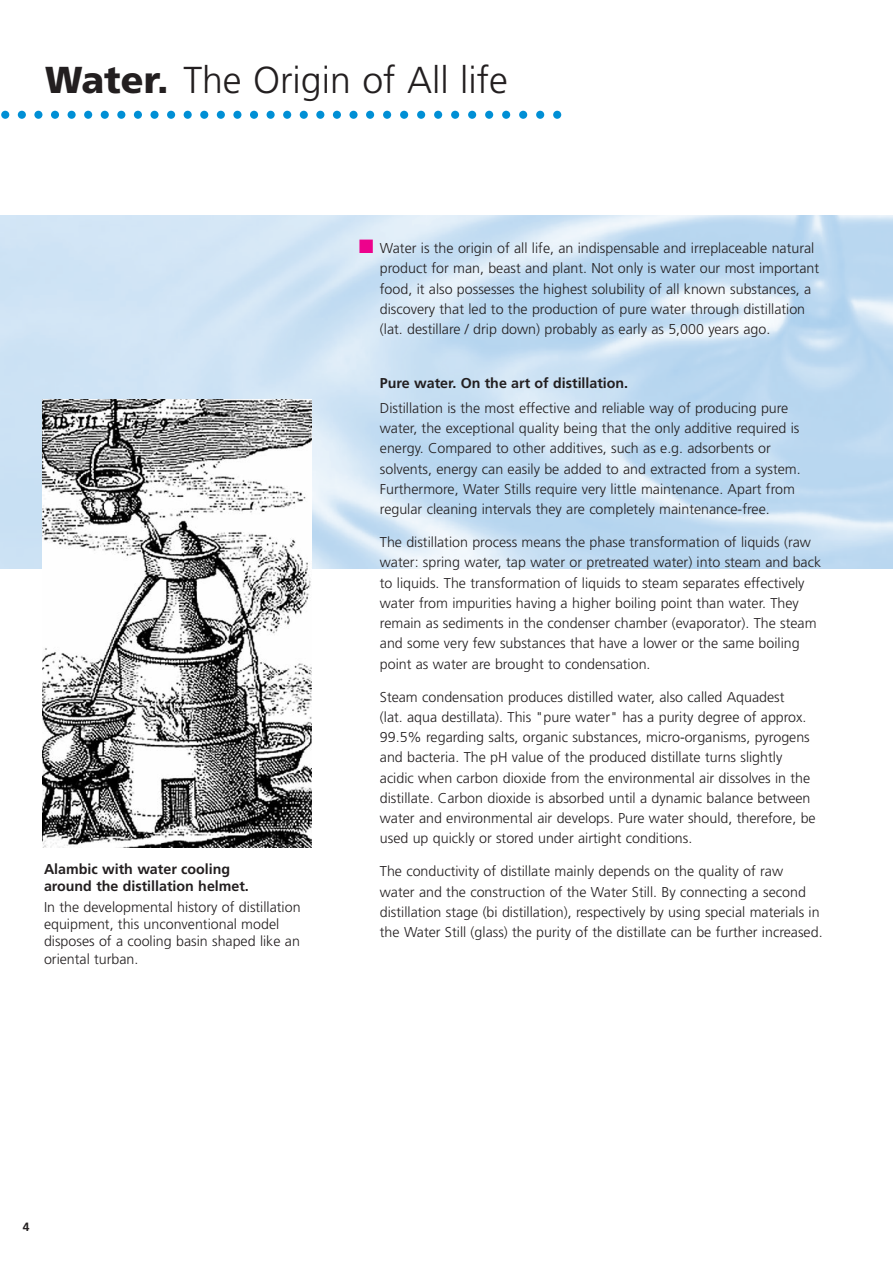
<style>
.page{position:relative;width:893px;height:1263px;background:#fff}
.page>*{position:absolute;margin:0;border:0;box-sizing:border-box;transform-origin:0 0}
.t1{font:300 37.5px "Frutiger";color:#231f20}
.t2{font:300 14.25px/20.2px "Frutiger";color:#231f20}
.t3{font:700 14.25px/17.1px "Frutiger";color:#231f20}
.t4{font:700 12px "Frutiger";color:#231f20}
.s1{font-weight:900}
.s2{font-family:"European Pi Three";font-weight:400;font-size:18px;color:#ed028c}
</style>
<div class="page">
<img style="left:0;top:216px;width:893px;height:352px">
<div style="left:366px;top:111px;width:8px;height:8px;background:#008fd5;border-radius:50%"></div>
<div style="left:383px;top:111px;width:8px;height:8px;background:#008fd5;border-radius:50%"></div>
<div style="left:400px;top:111px;width:8px;height:8px;background:#008fd5;border-radius:50%"></div>
<div style="left:417px;top:111px;width:8px;height:8px;background:#008fd5;border-radius:50%"></div>
<div style="left:434px;top:111px;width:8px;height:8px;background:#008fd5;border-radius:50%"></div>
<div style="left:451px;top:111px;width:8px;height:8px;background:#008fd5;border-radius:50%"></div>
<div style="left:468px;top:111px;width:8px;height:8px;background:#008fd5;border-radius:50%"></div>
<div style="left:485px;top:111px;width:8px;height:8px;background:#008fd5;border-radius:50%"></div>
<div style="left:502px;top:111px;width:8px;height:8px;background:#008fd5;border-radius:50%"></div>
<div style="left:519px;top:111px;width:8px;height:8px;background:#008fd5;border-radius:50%"></div>
<div style="left:536px;top:111px;width:8px;height:8px;background:#008fd5;border-radius:50%"></div>
<div style="left:553px;top:111px;width:8px;height:8px;background:#008fd5;border-radius:50%"></div>
<div style="left:349px;top:111px;width:9px;height:8px;background:#008fd5;border-radius:50%"></div>
<div style="left:333px;top:111px;width:8px;height:8px;background:#008fd5;border-radius:50%"></div>
<div style="left:316px;top:111px;width:8px;height:8px;background:#008fd5;border-radius:50%"></div>
<div style="left:300px;top:111px;width:8px;height:8px;background:#008fd5;border-radius:50%"></div>
<div style="left:283px;top:111px;width:8px;height:8px;background:#008fd5;border-radius:50%"></div>
<div style="left:267px;top:111px;width:8px;height:8px;background:#008fd5;border-radius:50%"></div>
<div style="left:250px;top:111px;width:8px;height:8px;background:#008fd5;border-radius:50%"></div>
<div style="left:233px;top:111px;width:8px;height:8px;background:#008fd5;border-radius:50%"></div>
<div style="left:217px;top:111px;width:8px;height:8px;background:#008fd5;border-radius:50%"></div>
<div style="left:200px;top:111px;width:8px;height:8px;background:#008fd5;border-radius:50%"></div>
<div style="left:184px;top:111px;width:8px;height:8px;background:#008fd5;border-radius:50%"></div>
<div style="left:167px;top:111px;width:8px;height:8px;background:#008fd5;border-radius:50%"></div>
<div style="left:150px;top:111px;width:9px;height:8px;background:#008fd5;border-radius:50%"></div>
<div style="left:134px;top:111px;width:8px;height:8px;background:#008fd5;border-radius:50%"></div>
<div style="left:117px;top:111px;width:8px;height:8px;background:#008fd5;border-radius:50%"></div>
<div style="left:101px;top:111px;width:8px;height:8px;background:#008fd5;border-radius:50%"></div>
<div style="left:84px;top:111px;width:8px;height:8px;background:#008fd5;border-radius:50%"></div>
<div style="left:68px;top:111px;width:8px;height:8px;background:#008fd5;border-radius:50%"></div>
<div style="left:51px;top:111px;width:8px;height:8px;background:#008fd5;border-radius:50%"></div>
<div style="left:34px;top:111px;width:8px;height:8px;background:#008fd5;border-radius:50%"></div>
<div style="left:18px;top:111px;width:8px;height:8px;background:#008fd5;border-radius:50%"></div>
<div style="left:1px;top:111px;width:8px;height:8px;background:#008fd5;border-radius:50%"></div>
<img style="left:43px;top:400px;width:269px;height:447px">
<h1 class="t1" style="left:45px;top:65px;width:464px"><span class="s1">Water.</span> The Origin of All life</h1>
<p class="t3" style="left:44px;top:861px;width:206px">Alambic with water cooling around the distillation helmet.</p>
<p class="t2" style="left:44px;top:900px;width:258px;line-height:17.1px">In the developmental history of distillation equipment, this unconventional model disposes of a cooling basin shaped like an oriental turban.</p>
<p class="t2" style="left:380px;top:239px;width:441px;text-indent:-21px"><span class="s2">-</span> Water is the origin of all life, an indispensable and irreplaceable natural product for man, beast and plant. Not only is water our most important food, it also possesses the highest solubility of all known substances, a discovery that led to the production of pure water through distillation (lat. destillare / drip down) probably as early as 5,000 years ago.</p>
<p class="t3" style="left:380px;top:376px;width:250px">Pure water. On the art of distillation.</p>
<p class="t2" style="left:380px;top:399px;width:422px">Distillation is the most effective and reliable way of producing pure water, the exceptional quality being that the only additive required is energy. Compared to other additives, such as e.g. adsorbents or solvents, energy can easily be added to and extracted from a system.<br>Furthermore, Water Stills require very little maintenance. Apart from regular cleaning intervals they are completely maintenance-free.</p>
<p class="t2" style="left:380px;top:533px;width:443px">The distillation process means the phase transformation of liquids (raw water: spring water, tap water or pretreated water) into steam and back to liquids. The transformation of liquids to steam separates effectively water from impurities having a higher boiling point than water. They remain as sediments in the condenser chamber (evaporator). The steam and some very few substances that have a lower or the same boiling point as water are brought to condensation.</p>
<p class="t2" style="left:380px;top:688px;width:437px">Steam condensation produces distilled water, also called Aquadest<br>(lat. aqua destillata). This "pure water" has a purity degree of approx.<br>99.5% regarding salts, organic substances, micro-organisms, pyrogens and bacteria. The pH value of the produced distillate turns slightly acidic when carbon dioxide from the environmental air dissolves in the distillate. Carbon dioxide is absorbed until a dynamic balance between water and environmental air develops. Pure water should, therefore, be used up quickly or stored under airtight conditions.</p>
<p class="t2" style="left:380px;top:862px;width:444px">The conductivity of distillate mainly depends on the quality of raw<br>water and the construction of the Water Still. By connecting a second distillation stage (bi distillation), respectively by using special materials in the Water Still (glass) the purity of the distillate can be further increased.</p>
<p class="t4" style="left:23px;top:1222px;width:8px">4</p>
</div>
